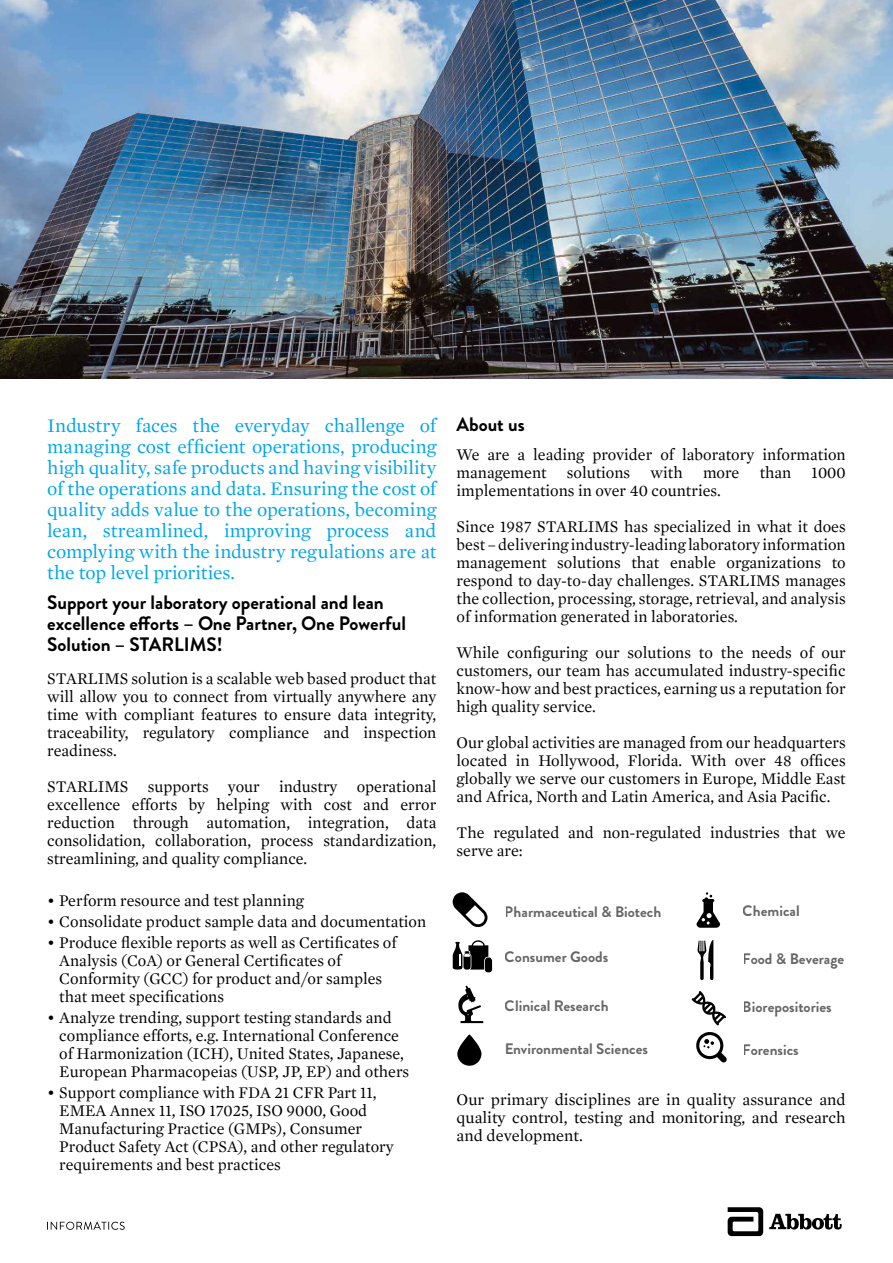
<style>
.page{position:relative;width:893px;height:1263px;background:#fff}
.page>*{position:absolute;margin:0;border:0;box-sizing:border-box;transform-origin:0 0}
.t1{font:19.5px/21px "Mercury Text G1";letter-spacing:-.005em;color:#00a6eb;text-align:justify}
.t2{font:700 19.5px/21px "Brandon Grotesque";color:#000}
.t3{font:16.5px/18px "Mercury Text G1";color:#000;text-align:justify}
.t4{font:700 15.15px "Brandon Grotesque";color:#000}
</style>
<div class="page">
<svg style="left:728px;top:1207px;width:35px;height:29px"></svg>
<svg style="left:769px;top:1214px;width:73px;height:15px"></svg>
<svg style="left:47px;top:1222px;width:78px;height:8px"></svg>
<img style="left:0;top:0;width:893px;height:378px">
<svg style="left:458px;top:985px;width:25px;height:38px"></svg>
<svg style="left:697px;top:940px;width:16px;height:40px"></svg>
<svg style="left:692px;top:991px;width:34px;height:34px"></svg>
<svg style="left:457px;top:1034px;width:24px;height:32px"></svg>
<svg style="left:453px;top:892px;width:34px;height:35px"></svg>
<svg style="left:696px;top:1032px;width:31px;height:31px"></svg>
<svg style="left:453px;top:940px;width:39px;height:32px"></svg>
<svg style="left:696px;top:892px;width:24px;height:36px"></svg>
<p class="t1" style="left:47px;top:415px;width:391px">Industry faces the everyday challenge of managing cost efficient operations, producing high quality, safe products and having visibility of the operations and data. Ensuring the cost of quality adds value to the operations, becoming lean, streamlined, improving process and complying with the industry regulations are at the top level priorities.</p>
<p class="t2" style="left:47px;top:592px;width:360px">Support your laboratory operational and lean excellence efforts – One Partner, One Powerful<br>Solution – STARLIMS!</p>
<p class="t3" style="left:47px;top:669px;width:391px">STARLIMS solution is a scalable web based product that will allow you to connect from virtually anywhere any time with compliant features to ensure data integrity, traceability, regulatory compliance and inspection readiness.</p>
<p class="t3" style="left:47px;top:777px;width:391px">STARLIMS supports your industry operational excellence efforts by helping with cost and error reduction through automation, integration, data consolidation, collaboration, process standardization, streamlining, and quality compliance.</p>
<p class="t3" style="left:47px;top:891px;width:258px">• Perform resource and test planning</p>
<p class="t3" style="left:47px;top:912px;width:381px">• Consolidate product sample data and documentation</p>
<p class="t3" style="left:59px;top:933px;width:339px;text-align:left;text-indent:-12px">• Produce flexible reports as well as Certificates of Analysis (CoA) or General Certificates of Conformity (GCC) for product and/or samples that meet specifications</p>
<p class="t3" style="left:59px;top:1008px;width:351px;text-align:left;text-indent:-12px">• Analyze trending, support testing standards and compliance efforts, e.g. International Conference of Harmonization (ICH), United States, Japanese, European Pharmacopeias (USP, JP, EP) and others</p>
<p class="t3" style="left:59px;top:1083px;width:336px;text-align:left;text-indent:-12px">• Support compliance with FDA 21 CFR Part 11, EMEA Annex 11, ISO 17025, ISO 9000, Good Manufacturing Practice (GMPs), Consumer Product Safety Act (CPSA), and other regulatory requirements and best practices</p>
<p class="t2" style="left:457px;top:414px;width:70px">About us</p>
<p class="t3" style="left:457px;top:446px;width:391px">We are a leading provider of laboratory information management solutions with more than 1000 implementations in over 40 countries.</p>
<p class="t3" style="left:457px;top:518px;width:391px">Since 1987 STARLIMS has specialized in what it does best – delivering industry-leading laboratory information management solutions that enable organizations to respond to day-to-day challenges. STARLIMS manages the collection, processing, storage, retrieval, and analysis of information generated in laboratories.</p>
<p class="t3" style="left:457px;top:644px;width:391px">While configuring our solutions to the needs of our customers, our team has accumulated industry-specific know-how and best practices, earning us a reputation for high quality service.</p>
<p class="t3" style="left:457px;top:734px;width:391px">Our global activities are managed from our headquarters located in Hollywood, Florida. With over 48 offices globally we serve our customers in Europe, Middle East and Africa, North and Latin America, and Asia Pacific.</p>
<p class="t3" style="left:457px;top:824px;width:391px">The regulated and non-regulated industries that we serve are:</p>
<p class="t4" style="left:505px;top:901px;width:158px">Pharmaceutical &amp; Biotech</p>
<p class="t4" style="left:743px;top:900px;width:58px">Chemical</p>
<p class="t4" style="left:505px;top:947px;width:105px">Consumer Goods</p>
<p class="t4" style="left:505px;top:995px;width:105px">Clinical Research</p>
<p class="t4" style="left:743px;top:948px;width:103px">Food &amp; Beverage</p>
<p class="t4" style="left:743px;top:996px;width:91px">Biorepositories</p>
<p class="t4" style="left:504px;top:1038px;width:145px">Environmental Sciences</p>
<p class="t4" style="left:743px;top:1039px;width:58px">Forensics</p>
<p class="t3" style="left:457px;top:1091px;width:391px">Our primary disciplines are in quality assurance and quality control, testing and monitoring, and research and development.</p>
</div>
